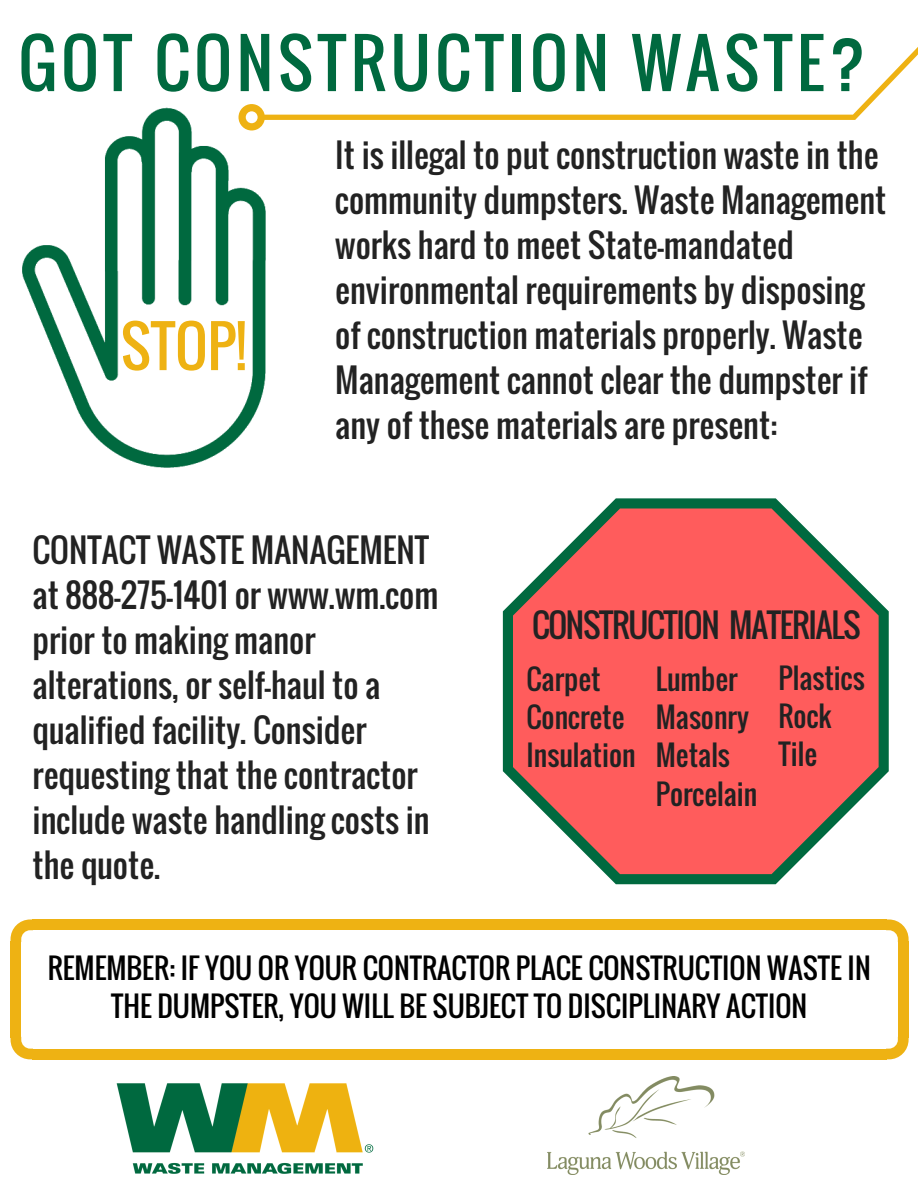
<style>
.page{position:relative;width:918px;height:1188px;background:#fff}
.page>*{position:absolute;margin:0;border:0;box-sizing:border-box;transform-origin:0 0}
.t1{font:65.4px "Oswald";letter-spacing:.07em;color:#00693f}
.t2{font:55.95px "Oswald";color:#eeb213}
.t3{font:32.7px/45px "Oswald";color:#222}
.t4{font:32.7px "Oswald";letter-spacing:-.04em;color:#222}
.t5{font:28.05px/38.2px "Oswald";color:#000;text-align:center}
.t6{font:28.05px/38.2px "Oswald";color:#222}
</style>
<div class="page">
<svg style="left:503px;top:498px;width:386px;height:386px"></svg>
<svg style="left:513px;top:508px;width:366px;height:366px;background:#f3716f"></svg>
<svg style="left:369px;top:47px;width:549px;height:73px"></svg>
<img style="left:22px;top:104px;width:347px;height:364px">
<div style="left:32px;top:919px;width:855px;height:11px;background:#eeb213"></div>
<svg style="left:886px;top:919px;width:23px;height:23px"></svg>
<svg style="left:11px;top:919px;width:22px;height:23px"></svg>
<div style="left:898px;top:941px;width:11px;height:97px;background:#eeb213"></div>
<svg style="left:886px;top:1037px;width:23px;height:22px"></svg>
<div style="left:11px;top:941px;width:10px;height:97px;background:#eeb213"></div>
<div style="left:32px;top:1049px;width:855px;height:10px;background:#eeb213"></div>
<svg style="left:11px;top:1037px;width:22px;height:22px"></svg>
<img style="left:116px;top:1083px;width:258px;height:91px">
<img style="left:548px;top:1077px;width:197px;height:97px">
<h1 class="t1" style="left:18px;top:13px;width:849px">GOT CONSTRUCTION WASTE?</h1>
<h2 class="t2" style="left:121px;top:303px;width:127px">STOP!</h2>
<p class="t3" style="left:335px;top:131px;width:553px">It is illegal to put construction waste in the community dumpsters. Waste Management works hard to meet State-mandated environmental requirements by disposing of construction materials properly. Waste Management cannot clear the dumpster if any of these materials are present:</p>
<p class="t3" style="left:33px;top:526px;width:407px">CONTACT WASTE MANAGEMENT at 888-275-1401 or www.wm.com prior to making manor alterations, or self-haul to a qualified facility. Consider requesting that the contractor include waste handling costs in the quote.</p>
<p class="t4" style="left:532px;top:600px;width:330px">CONSTRUCTION MATERIALS</p>
<p class="t6" style="left:526px;top:659px;width:111px">Carpet<br>Concrete<br>Insulation</p>
<p class="t6" style="left:656px;top:659px;width:103px">Lumber<br>Masonry<br>Metals<br>Porcelain</p>
<p class="t6" style="left:778px;top:658px;width:88px">Plastics<br>Rock<br>Tile</p>
<p class="t5" style="left:48px;top:948px;width:825px">REMEMBER: IF YOU OR YOUR CONTRACTOR PLACE CONSTRUCTION WASTE IN<br>THE DUMPSTER, YOU WILL BE SUBJECT TO DISCIPLINARY ACTION</p>
</div>
